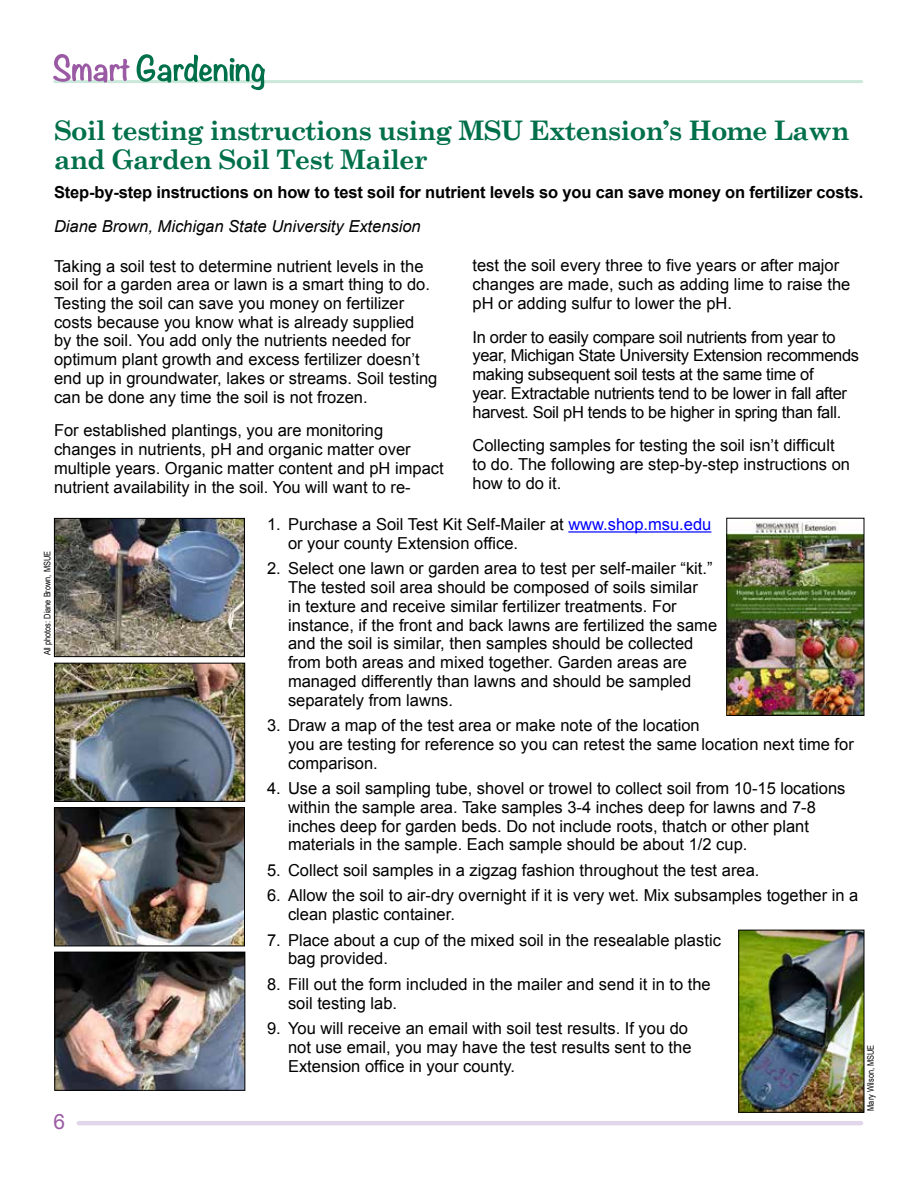
<style>
.page{position:relative;width:918px;height:1188px;background:#fff}
.page>*{position:absolute;margin:0;border:0;box-sizing:border-box;transform-origin:0 0}
.t1{font:700 27px/28.5px "Century Schoolbook";letter-spacing:-.03em;color:#00704a}
.t2{font:21px "Arial";color:#9b5ba4}
.t3{font:16.5px/18.8px "Arial";color:#000}
.t4{font:16.5px/18.8px "Arial";letter-spacing:-.02em;color:#000}
.t5{font:700 16.5px "Arial";letter-spacing:-.01em;color:#000}
.t6{font:italic 16.5px "Arial";color:#000}
.t7{font:9px "Arial Narrow";color:#000}
.s1{color:#00f}
</style>
<div class="page">
<hr style="left:79px;top:1121px;width:782px;height:4px;background:#e2d6ea">
<hr style="left:55px;top:80px;width:807px;height:3px;background:#cbe8db">
<svg style="left:53px;top:54px;width:77px;height:29px"></svg>
<svg style="left:137px;top:54px;width:128px;height:36px"></svg>
<hr style="left:568px;top:531px;width:143px;height:2px;background:#00f">
<img style="left:56px;top:520px;width:187px;height:135px">
<div style="left:54px;top:518px;width:191px;height:139px;border:1px solid #000"></div>
<img style="left:56px;top:665px;width:187px;height:135px">
<div style="left:54px;top:663px;width:191px;height:139px;border:1px solid #000"></div>
<img style="left:56px;top:810px;width:187px;height:134px">
<div style="left:54px;top:808px;width:191px;height:138px;border:1px solid #000"></div>
<img style="left:57px;top:954px;width:186px;height:135px">
<div style="left:55px;top:952px;width:190px;height:139px;border:1px solid #000"></div>
<img style="left:729px;top:521px;width:133px;height:193px">
<div style="left:727px;top:518px;width:137px;height:198px;border:1px solid #000"></div>
<img style="left:741px;top:932px;width:121px;height:179px">
<div style="left:739px;top:930px;width:125px;height:183px;border:1px solid #000"></div>
<h1 class="t1" style="left:54px;top:115px;width:797px">Soil testing instructions using MSU Extension’s Home Lawn and Garden Soil Test Mailer</h1>
<p class="t5" style="left:54px;top:182px;width:811px">Step-by-step instructions on how to test soil for nutrient levels so you can save money on fertilizer costs.</p>
<p class="t6" style="left:54px;top:216px;width:368px">Diane Brown, Michigan State University Extension</p>
<p class="t3" style="left:54px;top:257px;width:385px">Taking a soil test to determine nutrient levels in the soil for a garden area or lawn is a smart thing to do.<br>Testing the soil can save you money on fertilizer costs because you know what is already supplied<br>by the soil. You add only the nutrients needed for optimum plant growth and excess fertilizer doesn’t end up in groundwater, lakes or streams. Soil testing can be done any time the soil is not frozen.</p>
<p class="t3" style="left:54px;top:421px;width:391px">For established plantings, you are monitoring changes in nutrients, pH and organic matter over multiple years. Organic matter content and pH impact nutrient availability in the soil. You will want to re-</p>
<p class="t3" style="left:473px;top:256px;width:379px">test the soil every three to five years or after major changes are made, such as adding lime to raise the pH or adding sulfur to lower the pH.</p>
<p class="t4" style="left:473px;top:328px;width:388px">In order to easily compare soil nutrients from year to year, Michigan State University Extension recommends making subsequent soil tests at the same time of<br>year. Extractable nutrients tend to be lower in fall after harvest. Soil pH tends to be higher in spring than fall.</p>
<p class="t3" style="left:473px;top:436px;width:379px">Collecting samples for testing the soil isn’t difficult to do. The following are step-by-step instructions on how to do it.</p>
<p class="t3" style="left:288px;top:515px;width:425px;text-indent:-21px">1. Purchase a Soil Test Kit Self-Mailer at <span class="s1">www.shop.msu.edu </span>or your county Extension office.</p>
<p class="t3" style="left:288px;top:559px;width:431px;text-indent:-21px">2. Select one lawn or garden area to test per self-mailer “kit.” The tested soil area should be composed of soils similar<br>in texture and receive similar fertilizer treatments. For instance, if the front and back lawns are fertilized the same and the soil is similar, then samples should be collected from both areas and mixed together. Garden areas are managed differently than lawns and should be sampled separately from lawns.</p>
<p class="t3" style="left:288px;top:716px;width:567px;text-indent:-21px">3. Draw a map of the test area or make note of the location<br>you are testing for reference so you can retest the same location next time for comparison.</p>
<p class="t3" style="left:288px;top:779px;width:559px;text-indent:-21px">4. Use a soil sampling tube, shovel or trowel to collect soil from 10-15 locations within the sample area. Take samples 3-4 inches deep for lawns and 7-8 inches deep for garden beds. Do not include roots, thatch or other plant materials in the sample. Each sample should be about 1/2 cup.</p>
<p class="t3" style="left:267px;top:861px;width:494px">5. Collect soil samples in a zigzag fashion throughout the test area.</p>
<p class="t3" style="left:288px;top:886px;width:572px;text-indent:-21px">6. Allow the soil to air-dry overnight if it is very wet. Mix subsamples together in a clean plastic container.</p>
<p class="t3" style="left:288px;top:931px;width:434px;text-indent:-21px">7. Place about a cup of the mixed soil in the resealable plastic bag provided.</p>
<p class="t3" style="left:288px;top:975px;width:424px;text-indent:-21px">8. Fill out the form included in the mailer and send it in to the soil testing lab.</p>
<p class="t3" style="left:288px;top:1019px;width:405px;text-indent:-21px">9. You will receive an email with soil test results. If you do not use email, you may have the test results sent to the<br>Extension office in your county.</p>
<p class="t7" style="left:41px;top:655px;width:106px;rotate:-90deg">All photos: Diane Brown, MSUE</p>
<p class="t7" style="left:864px;top:1111px;width:68px;rotate:-90deg">Mary Wilson, MSUE</p>
<p class="t2" style="left:53px;top:1108px;width:13px">6</p>
</div>
